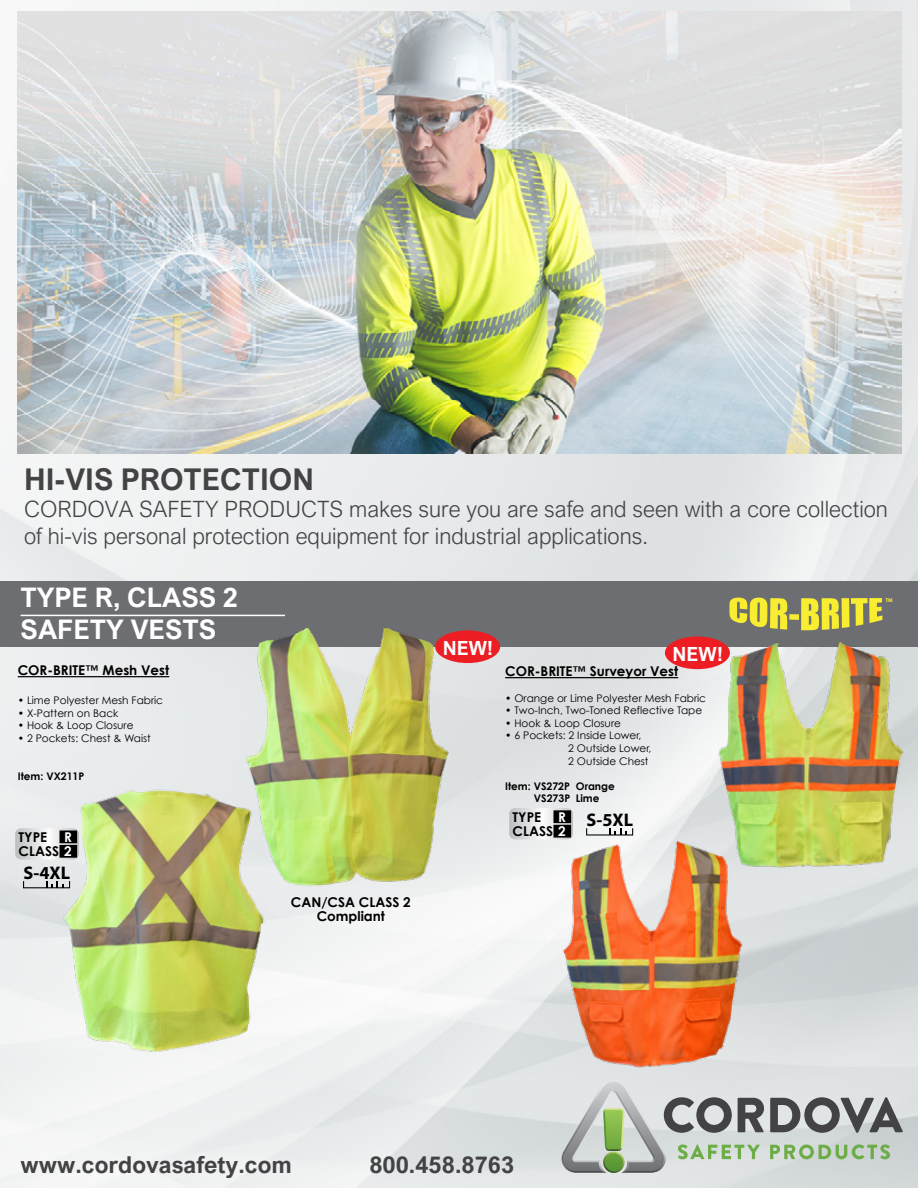
<style>
.page{position:relative;width:918px;height:1188px;background:#fff}
.page>*{position:absolute;margin:0;border:0;box-sizing:border-box;transform-origin:0 0}
.t1{font:700 30px "Arial Nova";color:#434345}
.t2{font:700 27px/32.4px "Arial Nova";color:#fff}
.t3{font:700 23.25px "Arial Nova";color:#434345}
.t4{font:300 22.5px/27px "Arial Nova";color:#434345}
.t5{font:700 19.5px "Arial Nova";color:#fff}
.t6{font:700 18.3px "Myriad Pro";color:#000}
.t7{font:700 13.5px/13.5px "Century Gothic";color:#000}
.t8{font:700 13.5px "Century Gothic";color:#fff}
.t9{font:10.5px/12.6px "Century Gothic";color:#000}
.t10{font:700 10.5px/12.6px "Century Gothic";color:#000}
.t11{font:700 5.4px "Myriad Pro";color:#f9ed32}
.s1{color:#fff}
</style>
<div class="page">
<img style="left:0;top:0;width:918px;height:1188px">
<div style="left:0;top:581px;width:918px;height:66px;background:#6d6e71"></div>
<hr style="left:505px;top:677px;width:173px;height:1px;background:#000">
<svg style="left:509px;top:808px;width:64px;height:31px"></svg>
<div style="left:553px;top:810px;width:18px;height:13px;background:#000;border:2px solid #000"></div>
<div style="left:553px;top:825px;width:18px;height:13px;background:#000;border:2px solid #000"></div>
<svg style="left:586px;top:828px;width:47px;height:8px"></svg>
<hr style="left:18px;top:676px;width:151px;height:1px;background:#000">
<img style="left:662px;top:615px;width:256px;height:294px">
<img style="left:540px;top:840px;width:230px;height:231px">
<img style="left:18px;top:778px;width:281px;height:282px">
<img style="left:213px;top:627px;width:275px;height:270px">
<svg style="left:770px;top:1097px;width:133px;height:36px;background:#919394"></svg>
<svg style="left:559px;top:1080px;width:205px;height:93px;background:#bac2ba"></svg>
<svg style="left:770px;top:1144px;width:120px;height:15px;background:#a5c499"></svg>
<img style="left:18px;top:12px;width:883px;height:441px">
<svg style="left:15px;top:828px;width:64px;height:32px"></svg>
<div style="left:60px;top:831px;width:17px;height:12px;background:#000"></div>
<div style="left:60px;top:845px;width:17px;height:13px;background:#000;border:2px solid #000"></div>
<div style="left:435px;top:630px;width:65px;height:33px;background:#ed1d24;border-radius:50%"></div>
<div style="left:665px;top:636px;width:65px;height:33px;background:#ed1d24;border-radius:50%"></div>
<svg style="left:729px;top:598px;width:153px;height:32px"></svg>
<hr style="left:21px;top:615px;width:264px;height:1px;background:#fff">
<h1 class="t1" style="left:24px;top:462px;width:291px">HI-VIS PROTECTION</h1>
<h3 class="t4" style="left:24px;top:495px;width:865px">CORDOVA SAFETY PRODUCTS makes sure you are safe and seen with a core collection of hi-vis personal protection equipment for industrial applications.</h3>
<h2 class="t2" style="left:21px;top:581px;width:219px">TYPE R, CLASS 2<br>SAFETY VESTS</h2>
<p class="t11" style="left:885px;top:597px;width:9px">TM</p>
<h3 class="t5" style="left:443px;top:637px;width:52px">NEW!</h3>
<h3 class="t5" style="left:673px;top:643px;width:52px">NEW!</h3>
<p class="t7" style="left:18px;top:663px;width:153px">COR-BRITE™ Mesh Vest</p>
<p class="t9" style="left:18px;top:694px;width:147px">• Lime Polyester Mesh Fabric</p>
<p class="t9" style="left:18px;top:707px;width:102px">• X-Pattern on Back</p>
<p class="t9" style="left:18px;top:719px;width:117px">• Hook &amp; Loop Closure</p>
<p class="t9" style="left:18px;top:732px;width:135px">• 2 Pockets: Chest &amp; Waist</p>
<p class="t10" style="left:18px;top:770px;width:68px">Item: VX211P</p>
<p class="t8" style="left:64px;top:828px;width:9px">R</p>
<p class="t7" style="left:19px;top:831px;width:54px">TYPE<br>CLASS <span class="s1">2</span></p>
<h3 class="t6" style="left:23px;top:861px;width:48px">S-4XL</h3>
<p class="t7" style="left:291px;top:896px;width:121px;text-align:center">CAN/CSA CLASS 2<br>Compliant</p>
<p class="t7" style="left:505px;top:664px;width:175px">COR-BRITE™ Surveyor Vest</p>
<p class="t9" style="left:505px;top:691px;width:202px">• Orange or Lime Polyester Mesh Fabric</p>
<p class="t9" style="left:505px;top:704px;width:199px">• Two-Inch, Two-Toned Reflective Tape</p>
<p class="t9" style="left:505px;top:717px;width:117px">• Hook &amp; Loop Closure</p>
<p class="t9" style="left:568px;top:729px;width:85px;text-indent:-63px">• 6 Pockets: 2 Inside Lower,<br>2 Outside Lower,<br>2 Outside Chest</p>
<p class="t10" style="left:534px;top:779px;width:83px;text-indent:-29px">Item: VS272P Orange<br>VS273P Lime</p>
<p class="t7" style="left:513px;top:810px;width:54px">TYPE<br>CLASS <span class="s1">2</span></p>
<p class="t8" style="left:558px;top:808px;width:9px">R</p>
<h3 class="t6" style="left:587px;top:808px;width:48px">S-5XL</h3>
<h3 class="t3" style="left:21px;top:1151px;width:273px">www.cordovasafety.com</h3>
<h3 class="t3" style="left:369px;top:1151px;width:146px">800.458.8763</h3>
</div>
